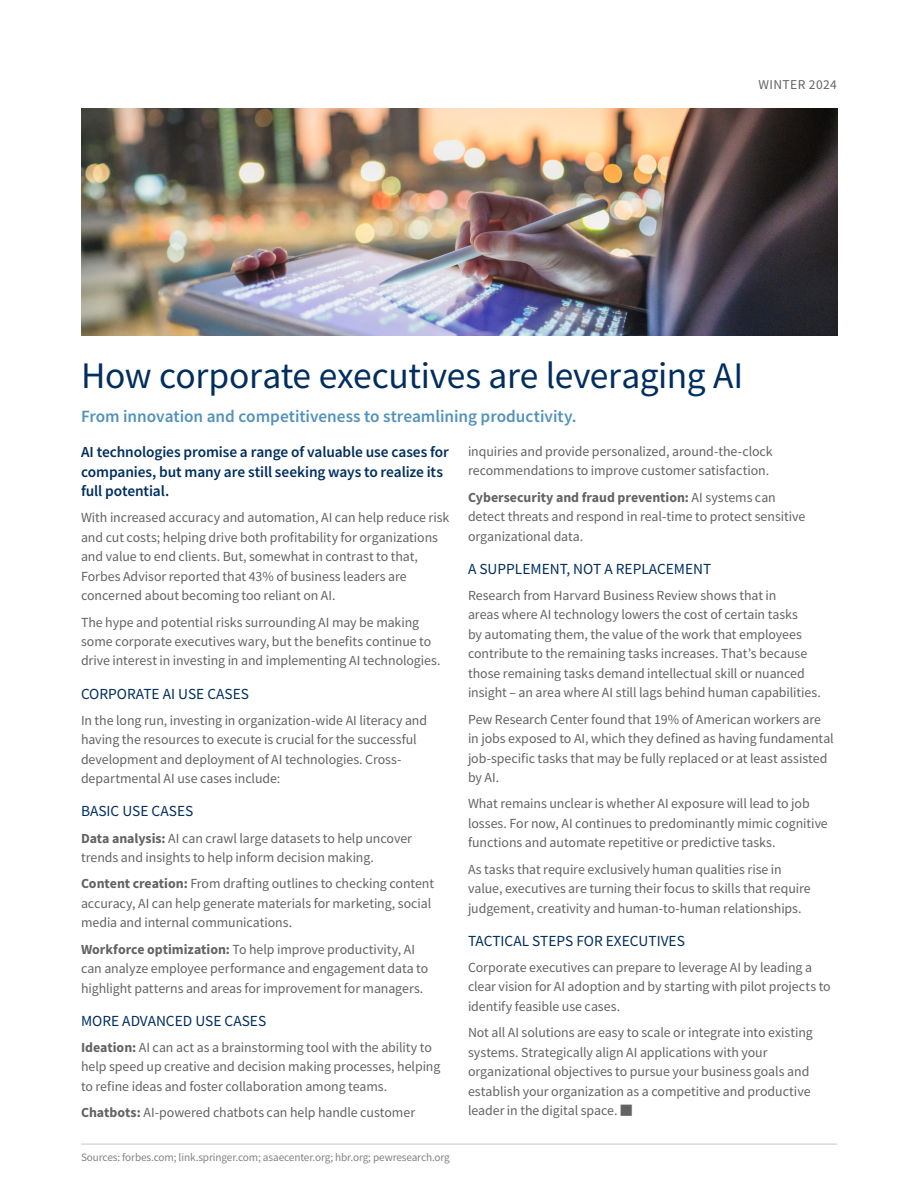
<style>
.page{position:relative;width:918px;height:1188px;background:#fff}
.page>*{position:absolute;margin:0;border:0;box-sizing:border-box;transform-origin:0 0}
.Headline{font:37.5px "Source Sans Pro";letter-spacing:-.01em;color:#002e5e}
.Headline-2{font:600 17.25px "Source Sans Pro";color:#5292bd}
.Intro_Body_Copy{font:600 15.3px/19.5px "Source Sans Pro";letter-spacing:-.005em;color:#002e5e}
.Subhead_-_1st_Tier{font:15.3px "Source Sans Pro";color:#002e5e}
.Body_Copy{font:13.8px/19.5px "Source Sans Pro";letter-spacing:-.005em;color:#636366}
.t1{font:13.5px "Source Sans Pro";letter-spacing:.03em;color:#636366}
.Disclosures{font:11.25px "Source Sans Pro";letter-spacing:-.01em;color:#808285}
.s1{font-weight:700}
</style>
<div class="page">
<hr style="left:81px;top:108px;width:756px;height:1px;background:#c7c8ca">
<img style="left:81px;top:109px;width:756px;height:227px">
<hr style="left:81px;top:1144px;width:756px;height:1px;background:#c7c8ca">
<p class="t1" style="left:758px;top:76px;width:80px">WINTER 2024</p>
<p class="Headline" style="left:81px;top:351px;width:664px">How corporate executives are leveraging AI</p>
<p class="Headline-2" style="left:81px;top:405px;width:497px">From innovation and competitiveness to streamlining productivity.</p>
<p class="Intro_Body_Copy" style="left:81px;top:442px;width:369px">AI technologies promise a range of valuable use cases for companies, but many are still seeking ways to realize its full potential.</p>
<p class="Body_Copy" style="left:81px;top:508px;width:370px">With increased accuracy and automation, AI can help reduce risk and cut costs; helping drive both profitability for organizations and value to end clients. But, somewhat in contrast to that, Forbes Advisor reported that 43% of business leaders are concerned about becoming too reliant on AI.</p>
<p class="Body_Copy" style="left:81px;top:612px;width:361px">The hype and potential risks surrounding AI may be making some corporate executives wary, but the benefits continue to drive interest in investing in and implementing AI technologies.</p>
<p class="Subhead_-_1st_Tier" style="left:81px;top:684px;width:170px">CORPORATE AI USE CASES</p>
<p class="Body_Copy" style="left:81px;top:710px;width:348px">In the long run, investing in organization-wide AI literacy and having the resources to execute is crucial for the successful development and deployment of AI technologies. Cross&shy;departmental AI use cases include:</p>
<p class="Subhead_-_1st_Tier" style="left:81px;top:801px;width:114px">BASIC USE CASES</p>
<p class="Body_Copy" style="left:81px;top:828px;width:333px"><span class="s1">Data analysis:</span> AI can crawl large datasets to help uncover trends and insights to help inform decision making.</p>
<p class="Body_Copy" style="left:81px;top:874px;width:355px"><span class="s1">Content creation:</span> From drafting outlines to checking content accuracy, AI can help generate materials for marketing, social media and internal communications.</p>
<p class="Body_Copy" style="left:81px;top:939px;width:349px"><span class="s1">Workforce optimization:</span> To help improve productivity, AI can analyze employee performance and engagement data to highlight patterns and areas for improvement for managers.</p>
<p class="Subhead_-_1st_Tier" style="left:81px;top:1011px;width:187px">MORE ADVANCED USE CASES</p>
<p class="Body_Copy" style="left:81px;top:1037px;width:361px"><span class="s1">Ideation:</span> AI can act as a brainstorming tool with the ability to help speed up creative and decision making processes, helping to refine ideas and foster collaboration among teams.</p>
<p class="Body_Copy" style="left:81px;top:1103px;width:336px"><span class="s1">Chatbots:</span> AI-powered chatbots can help handle customer</p>
<p class="Disclosures" style="left:81px;top:1150px;width:370px">Sources: forbes.com; link.springer.com; asaecenter.org; hbr.org; pewresearch.org</p>
<p class="Body_Copy" style="left:468px;top:441px;width:306px">inquiries and provide personalized, around-the-clock recommendations to improve customer satisfaction.</p>
<p class="Body_Copy" style="left:468px;top:487px;width:339px"><span class="s1">Cybersecurity and fraud prevention:</span> AI systems can detect threats and respond in real-time to protect sensitive organizational data.</p>
<p class="Subhead_-_1st_Tier" style="left:468px;top:559px;width:245px">A SUPPLEMENT, NOT A REPLACEMENT</p>
<p class="Body_Copy" style="left:468px;top:585px;width:354px">Research from Harvard Business Review shows that in<br>areas where AI technology lowers the cost of certain tasks<br>by automating them, the value of the work that employees contribute to the remaining tasks increases. That’s because those remaining tasks demand intellectual skill or nuanced insight – an area where AI still lags behind human capabilities.</p>
<p class="Body_Copy" style="left:468px;top:709px;width:367px">Pew Research Center found that 19% of American workers are in jobs exposed to AI, which they defined as having fundamental job-specific tasks that may be fully replaced or at least assisted by AI.</p>
<p class="Body_Copy" style="left:468px;top:794px;width:361px">What remains unclear is whether AI exposure will lead to job losses. For now, AI continues to predominantly mimic cognitive functions and automate repetitive or predictive tasks.</p>
<p class="Body_Copy" style="left:468px;top:859px;width:344px">As tasks that require exclusively human qualities rise in value, executives are turning their focus to skills that require judgement, creativity and human-to-human relationships.</p>
<p class="Subhead_-_1st_Tier" style="left:468px;top:931px;width:218px">TACTICAL STEPS FOR EXECUTIVES</p>
<p class="Body_Copy" style="left:468px;top:957px;width:364px">Corporate executives can prepare to leverage AI by leading a clear vision for AI adoption and by starting with pilot projects to identify feasible use cases.</p>
<p class="Body_Copy" style="left:468px;top:1023px;width:346px">Not all AI solutions are easy to scale or integrate into existing systems. Strategically align AI applications with your organizational objectives to pursue your business goals and establish your organization as a competitive and productive leader in the digital space. ■</p>
</div>
